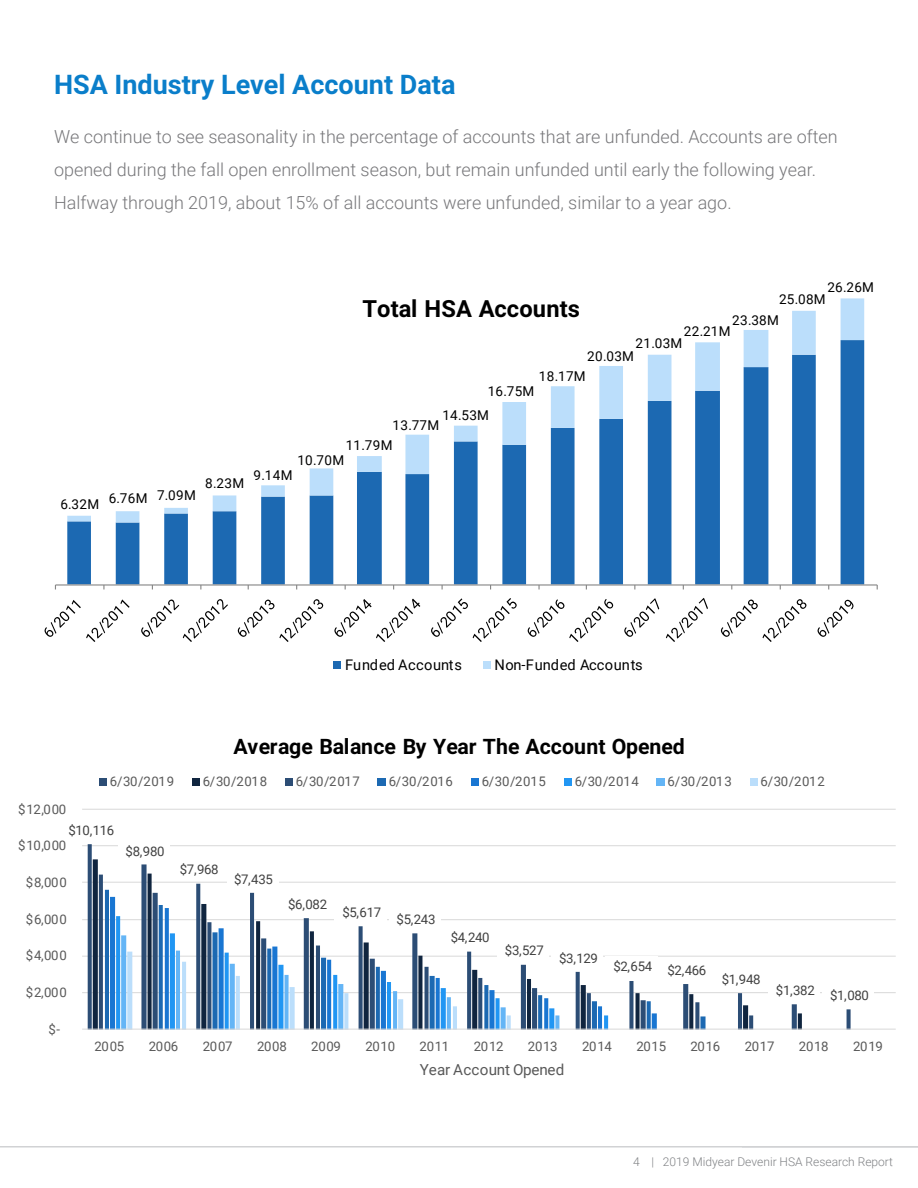
<style>
.page{position:relative;width:918px;height:1188px;background:#fff}
.page>*{position:absolute;margin:0;border:0;box-sizing:border-box;transform-origin:0 0}
.t1{font:700 27px "Roboto";color:#0a7eca}
.t2{font:700 23.7px "Roboto";letter-spacing:.005em;color:#000}
.t3{font:700 21.3px "Roboto";color:#000}
.t4{font:300 18px/33px "Roboto";color:#77777a}
.t5{font:15.15px "Roboto";color:#595959}
.t6{font:14.7px "Roboto";letter-spacing:.015em;color:#000}
.t7{font:13.5px "Roboto";letter-spacing:.02em;color:#000}
.t8{font:13.2px "Roboto";letter-spacing:-.025em;color:#595959}
.t9{font:13.2px "Roboto";letter-spacing:-.025em;color:#404040}
.t10{font:300 12px "Roboto";color:#808285}
</style>
<div class="page">
<hr style="left:0;top:1146px;width:918px;height:2px;background:#d1d2d4">
<svg style="left:67px;top:522px;width:797px;height:62px"></svg>
<svg style="left:67px;top:298px;width:797px;height:224px"></svg>
<hr style="left:55px;top:584px;width:822px;height:2px;background:#868686">
<svg style="left:44px;top:599px;width:86px;height:43px"></svg>
<svg style="left:141px;top:599px;width:87px;height:43px"></svg>
<svg style="left:237px;top:599px;width:87px;height:43px"></svg>
<svg style="left:334px;top:598px;width:87px;height:44px"></svg>
<svg style="left:431px;top:598px;width:86px;height:44px"></svg>
<svg style="left:527px;top:599px;width:87px;height:43px"></svg>
<svg style="left:624px;top:598px;width:84px;height:44px"></svg>
<svg style="left:720px;top:599px;width:87px;height:43px"></svg>
<svg style="left:817px;top:599px;width:37px;height:38px"></svg>
<div style="left:333px;top:661px;width:8px;height:8px;background:#1c69b2"></div>
<div style="left:483px;top:661px;width:8px;height:8px;background:#bbdefb"></div>
<hr style="left:82px;top:992px;width:814px;height:1px;background:#d9d9d9">
<hr style="left:82px;top:956px;width:814px;height:1px;background:#d9d9d9">
<hr style="left:82px;top:919px;width:814px;height:1px;background:#d9d9d9">
<hr style="left:82px;top:882px;width:814px;height:1px;background:#d9d9d9">
<hr style="left:82px;top:845px;width:814px;height:1px;background:#d9d9d9">
<hr style="left:82px;top:809px;width:814px;height:1px;background:#d9d9d9">
<svg style="left:88px;top:844px;width:763px;height:185px"></svg>
<svg style="left:93px;top:859px;width:709px;height:170px"></svg>
<svg style="left:99px;top:875px;width:654px;height:154px"></svg>
<svg style="left:105px;top:890px;width:601px;height:139px"></svg>
<svg style="left:110px;top:897px;width:547px;height:132px"></svg>
<svg style="left:116px;top:916px;width:492px;height:113px"></svg>
<svg style="left:121px;top:935px;width:438px;height:94px"></svg>
<hr style="left:82px;top:1029px;width:814px;height:1px;background:#d9d9d9">
<div style="left:118px;top:840px;width:52px;height:20px;background:#fff"></div>
<div style="left:172px;top:859px;width:53px;height:21px;background:#fff"></div>
<div style="left:227px;top:869px;width:51px;height:20px;background:#fff"></div>
<div style="left:280px;top:894px;width:52px;height:20px;background:#fff"></div>
<div style="left:334px;top:902px;width:53px;height:20px;background:#fff"></div>
<div style="left:389px;top:909px;width:52px;height:20px;background:#fff"></div>
<div style="left:443px;top:927px;width:53px;height:21px;background:#fff"></div>
<div style="left:498px;top:940px;width:51px;height:21px;background:#fff"></div>
<div style="left:551px;top:948px;width:52px;height:20px;background:#fff"></div>
<div style="left:605px;top:957px;width:53px;height:20px;background:#fff"></div>
<div style="left:660px;top:960px;width:52px;height:20px;background:#fff"></div>
<div style="left:714px;top:969px;width:52px;height:20px;background:#fff"></div>
<div style="left:768px;top:980px;width:52px;height:20px;background:#fff"></div>
<div style="left:822px;top:985px;width:52px;height:20px;background:#fff"></div>
<div style="left:100px;top:778px;width:7px;height:7px;background:#2c4d75"></div>
<div style="left:192px;top:778px;width:7px;height:7px;background:#10253f"></div>
<div style="left:286px;top:778px;width:7px;height:7px;background:#2c4d75"></div>
<div style="left:378px;top:778px;width:8px;height:7px;background:#1c69b2"></div>
<div style="left:471px;top:778px;width:7px;height:7px;background:#1976d2"></div>
<div style="left:565px;top:778px;width:7px;height:7px;background:#2196f3"></div>
<div style="left:657px;top:778px;width:8px;height:7px;background:#64b5f6"></div>
<div style="left:750px;top:778px;width:7px;height:7px;background:#bbdefb"></div>
<p class="t1" style="left:54px;top:65px;width:403px">HSA Industry Level Account Data</p>
<p class="t4" style="left:54px;top:119px;width:785px">We continue to see seasonality in the percentage of accounts that are unfunded. Accounts are often opened during the fall open enrollment season, but remain unfunded until early the following year.<br>Halfway through 2019, about 15% of all accounts were unfunded, similar to a year ago.</p>
<p class="t2" style="left:363px;top:292px;width:219px">Total HSA Accounts</p>
<p class="t7" style="left:827px;top:278px;width:48px">26.26M</p>
<p class="t7" style="left:779px;top:290px;width:48px">25.08M</p>
<p class="t7" style="left:732px;top:311px;width:48px">23.38M</p>
<p class="t7" style="left:684px;top:322px;width:48px">22.21M</p>
<p class="t7" style="left:636px;top:333px;width:48px">21.03M</p>
<p class="t7" style="left:587px;top:346px;width:48px">20.03M</p>
<p class="t7" style="left:539px;top:367px;width:48px">18.17M</p>
<p class="t7" style="left:488px;top:382px;width:48px">16.75M</p>
<p class="t7" style="left:442px;top:406px;width:48px">14.53M</p>
<p class="t7" style="left:393px;top:416px;width:48px">13.77M</p>
<p class="t7" style="left:346px;top:436px;width:48px">11.79M</p>
<p class="t7" style="left:60px;top:495px;width:40px">6.32M</p>
<p class="t7" style="left:109px;top:487px;width:89px">6.76M 7.09M</p>
<p class="t7" style="left:205px;top:473px;width:40px">8.23M</p>
<p class="t7" style="left:297px;top:451px;width:48px">10.70M</p>
<p class="t7" style="left:254px;top:466px;width:40px">9.14M</p>
<p class="t8" style="left:18px;top:800px;width:49px">$12,000</p>
<p class="t6" style="left:345px;top:655px;width:118px">Funded Accounts</p>
<p class="t6" style="left:494px;top:655px;width:150px">Non-Funded Accounts</p>
<p class="t3" style="left:233px;top:731px;width:453px">Average Balance By Year The Account Opened</p>
<p class="t8" style="left:110px;top:772px;width:66px">6/30/2019</p>
<p class="t8" style="left:203px;top:772px;width:66px">6/30/2018</p>
<p class="t8" style="left:296px;top:772px;width:66px">6/30/2017</p>
<p class="t8" style="left:389px;top:772px;width:66px">6/30/2016</p>
<p class="t8" style="left:482px;top:772px;width:66px">6/30/2015</p>
<p class="t8" style="left:575px;top:772px;width:66px">6/30/2014</p>
<p class="t8" style="left:668px;top:772px;width:66px">6/30/2013</p>
<p class="t8" style="left:761px;top:772px;width:66px">6/30/2012</p>
<p class="t9" style="left:68px;top:821px;width:47px">$10,116</p>
<p class="t8" style="left:18px;top:836px;width:49px">$10,000</p>
<p class="t9" style="left:126px;top:842px;width:40px">$8,980</p>
<p class="t8" style="left:26px;top:873px;width:42px">$8,000</p>
<p class="t9" style="left:180px;top:860px;width:40px">$7,968</p>
<p class="t9" style="left:234px;top:870px;width:40px">$7,435</p>
<p class="t8" style="left:26px;top:910px;width:42px">$6,000</p>
<p class="t9" style="left:288px;top:895px;width:40px">$6,082</p>
<p class="t9" style="left:342px;top:903px;width:40px">$5,617</p>
<p class="t9" style="left:397px;top:910px;width:40px">$5,243</p>
<p class="t8" style="left:26px;top:946px;width:42px">$4,000</p>
<p class="t8" style="left:26px;top:983px;width:42px">$2,000</p>
<p class="t9" style="left:451px;top:928px;width:40px">$4,240</p>
<p class="t9" style="left:505px;top:941px;width:40px">$3,527</p>
<p class="t9" style="left:559px;top:949px;width:40px">$3,129</p>
<p class="t9" style="left:613px;top:959px;width:95px">$2,654 $2,466</p>
<p class="t9" style="left:722px;top:970px;width:40px">$1,948</p>
<p class="t9" style="left:776px;top:984px;width:95px">$1,382 $1,080</p>
<p class="t8" style="left:49px;top:1020px;width:13px">$-</p>
<p class="t8" style="left:94px;top:1037px;width:31px">2005</p>
<p class="t8" style="left:149px;top:1037px;width:31px">2006</p>
<p class="t8" style="left:203px;top:1037px;width:31px">2007</p>
<p class="t8" style="left:257px;top:1037px;width:31px">2008</p>
<p class="t8" style="left:311px;top:1037px;width:31px">2009</p>
<p class="t8" style="left:365px;top:1037px;width:31px">2010</p>
<p class="t8" style="left:420px;top:1037px;width:31px">2011</p>
<p class="t8" style="left:474px;top:1037px;width:31px">2012</p>
<p class="t8" style="left:528px;top:1037px;width:31px">2013</p>
<p class="t8" style="left:582px;top:1037px;width:31px">2014</p>
<p class="t8" style="left:636px;top:1037px;width:31px">2015</p>
<p class="t8" style="left:691px;top:1037px;width:31px">2016</p>
<p class="t8" style="left:745px;top:1037px;width:31px">2017</p>
<p class="t8" style="left:799px;top:1037px;width:31px">2018</p>
<p class="t8" style="left:853px;top:1037px;width:31px">2019</p>
<p class="t5" style="left:420px;top:1059px;width:146px">Year Account Opened</p>
<p class="t10" style="left:633px;top:1153px;width:261px">4 | 2019 Midyear Devenir HSA Research Report</p>
</div>
